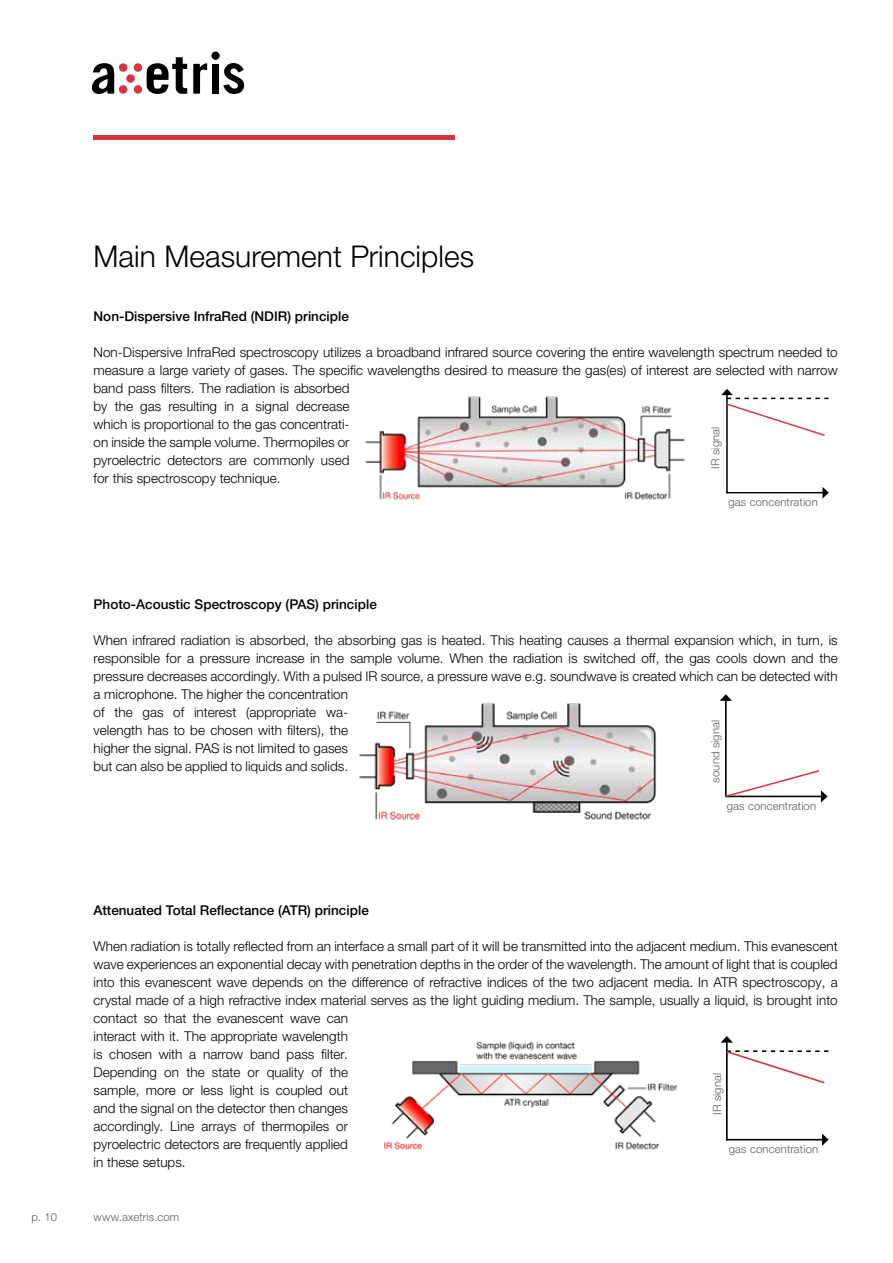
<style>
.page{position:relative;width:893px;height:1263px;background:#fff}
.page>*{position:absolute;margin:0;border:0;box-sizing:border-box;transform-origin:0 0}
.t1{font:300 30px "Helvetica Neue LTW1 G";color:#000}
.t2{font:300 13.5px/18px "Helvetica Neue LTW1 G";color:#000}
.t3{font:500 13.5px "Helvetica Neue LTW1 G";color:#000}
.t4{font:300 11.25px "Helvetica Neue LTW1 G";letter-spacing:.015em;color:#605d5a}
</style>
<div class="page">
<div style="left:211px;top:52px;width:9px;height:8px;background:#000;border-radius:50%"></div>
<div style="left:119px;top:63px;width:8px;height:9px;background:#d33641;border-radius:50%"></div>
<div style="left:134px;top:63px;width:8px;height:9px;background:#d33641;border-radius:50%"></div>
<div style="left:126px;top:74px;width:9px;height:9px;background:#d33641;border-radius:50%"></div>
<div style="left:119px;top:85px;width:8px;height:9px;background:#d33641;border-radius:50%"></div>
<div style="left:134px;top:85px;width:8px;height:9px;background:#d33641;border-radius:50%"></div>
<svg style="left:193px;top:63px;width:14px;height:31px"></svg>
<svg style="left:223px;top:63px;width:21px;height:31px"></svg>
<div style="left:212px;top:64px;width:7px;height:30px;background:#000"></div>
<svg style="left:92px;top:63px;width:23px;height:31px"></svg>
<svg style="left:146px;top:57px;width:41px;height:37px"></svg>
<hr style="left:93px;top:136px;width:362px;height:4px;background:#d33641">
<img style="left:365px;top:396px;width:320px;height:104px">
<img style="left:359px;top:703px;width:297px;height:117px">
<img style="left:384px;top:1041px;width:294px;height:109px">
<hr style="left:726px;top:394px;width:2px;height:99px;background:#000">
<hr style="left:726px;top:492px;width:97px;height:1px;background:#000">
<svg style="left:822px;top:487px;width:7px;height:11px"></svg>
<svg style="left:721px;top:389px;width:108px;height:48px"></svg>
<hr style="left:725px;top:700px;width:2px;height:97px;background:#000">
<svg style="left:720px;top:694px;width:12px;height:7px"></svg>
<svg style="left:725px;top:769px;width:102px;height:33px"></svg>
<hr style="left:726px;top:1042px;width:2px;height:98px;background:#000">
<svg style="left:721px;top:1036px;width:12px;height:6px"></svg>
<hr style="left:726px;top:1139px;width:97px;height:1px;background:#000">
<svg style="left:822px;top:1133px;width:7px;height:13px"></svg>
<svg style="left:726px;top:1049px;width:102px;height:36px"></svg>
<h1 class="t1" style="left:94px;top:238px;width:382px">Main Measurement Principles</h1>
<p class="t3" style="left:94px;top:308px;width:257px">Non-Dispersive InfraRed (NDIR) principle</p>
<p class="t2" style="left:94px;top:343px;width:746px">Non-Dispersive InfraRed spectroscopy utilizes a broadband infrared source covering the entire wavelength spectrum needed to measure a large variety of gases. The specific wavelengths desired to measure the gas(es) of interest are selected with narrow band pass filters. The radiation is absorbed<br>by the gas resulting in a signal decrease<br>which is proportional to the gas concentrati-<br>on inside the sample volume. Thermopiles or<br>pyroelectric detectors are commonly used<br>for this spectroscopy technique.</p>
<p class="t4" style="left:709px;top:469px;width:44px;rotate:-90deg">IR signal</p>
<p class="t4" style="left:728px;top:495px;width:91px">gas concentration</p>
<p class="t3" style="left:94px;top:596px;width:285px">Photo-Acoustic Spectroscopy (PAS) principle</p>
<p class="t2" style="left:94px;top:631px;width:746px">When infrared radiation is absorbed, the absorbing gas is heated. This heating causes a thermal expansion which, in turn, is responsible for a pressure increase in the sample volume. When the radiation is switched off, the gas cools down and the pressure decreases accordingly. With a pulsed IR source, a pressure wave e.g. soundwave is created which can be detected with a microphone. The higher the concentration<br>of the gas of interest (appropriate wa-<br>velength has to be chosen with filters), the<br>higher the signal. PAS is not limited to gases<br>but can also be applied to liquids and solids.</p>
<p class="t4" style="left:709px;top:783px;width:64px;rotate:-90deg">sound signal</p>
<p class="t4" style="left:727px;top:799px;width:91px">gas concentration</p>
<p class="t3" style="left:94px;top:902px;width:277px">Attenuated Total Reflectance (ATR) principle</p>
<p class="t2" style="left:94px;top:937px;width:746px">When radiation is totally reflected from an interface a small part of it will be transmitted into the adjacent medium. This evanescent wave experiences an exponential decay with penetration depths in the order of the wavelength. The amount of light that is coupled into this evanescent wave depends on the difference of refractive indices of the two adjacent media. In ATR spectroscopy, a crystal made of a high refractive index material serves as the light guiding medium. The sample, usually a liquid, is brought into contact so that the evanescent wave can<br>interact with it. The appropriate wavelength<br>is chosen with a narrow band pass filter.<br>Depending on the state or quality of the<br>sample, more or less light is coupled out<br>and the signal on the detector then changes<br>accordingly. Line arrays of thermopiles or<br>pyroelectric detectors are frequently applied<br>in these setups.</p>
<p class="t4" style="left:710px;top:1115px;width:44px;rotate:-90deg">IR signal</p>
<p class="t4" style="left:729px;top:1142px;width:91px">gas concentration</p>
<p class="t4" style="left:32px;top:1210px;width:27px">p. 10</p>
<p class="t4" style="left:94px;top:1210px;width:87px">www.axetris.com</p>
</div>
